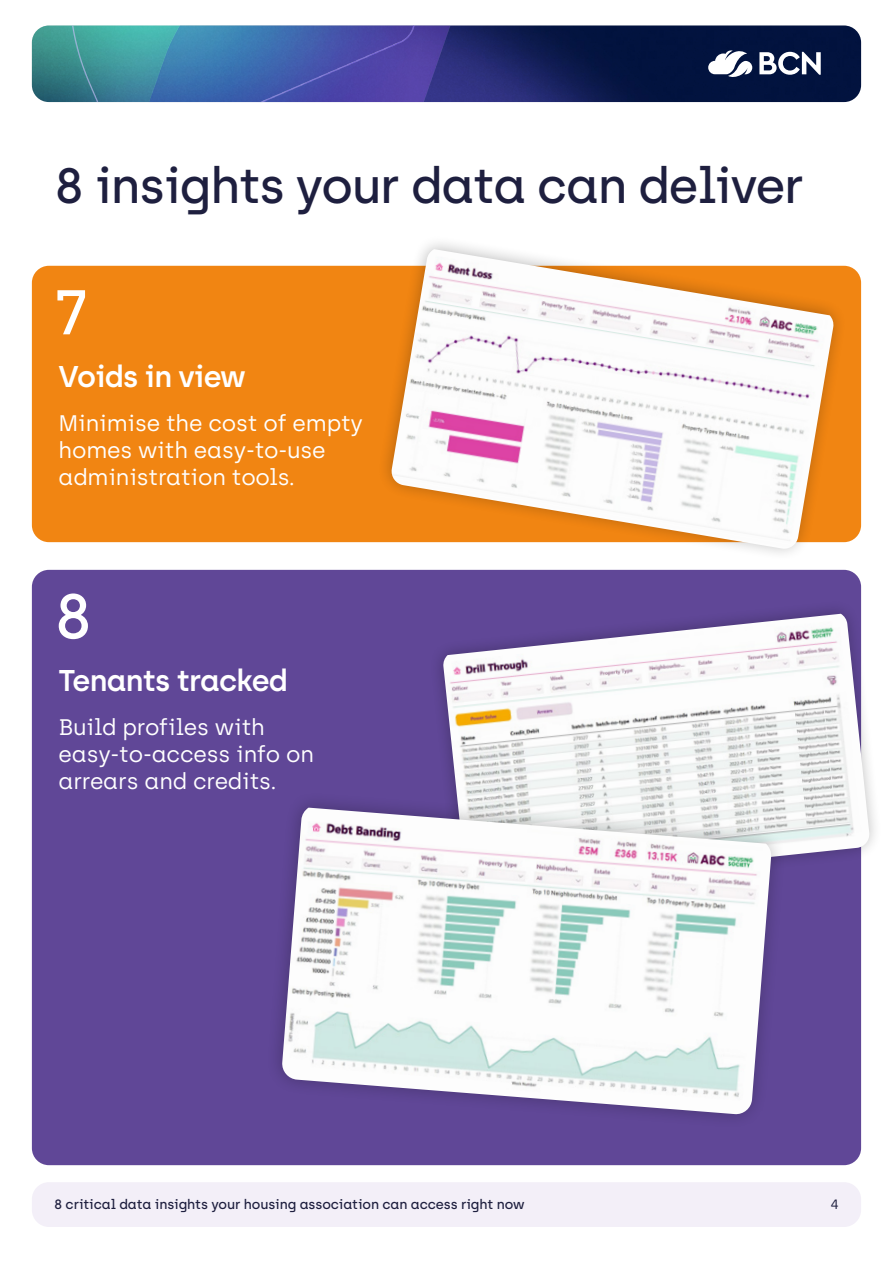
<style>
.page{position:relative;width:893px;height:1263px;background:#fff}
.page>*{position:absolute;margin:0;border:0;box-sizing:border-box;transform-origin:0 0}
.Body_lrg{font:500 63px "Archia";color:#fff}
.Large_Headline{font:500 49.5px "Archia";letter-spacing:-.025em;color:#1e1f3f}
.Body_lrg-2{font:600 30px "Archia";letter-spacing:-.025em;color:#fff}
.Body_lrg-3{font:22.5px/27px "Archia";letter-spacing:-.01em;color:#fff}
.t1{font:500 13.5px "Archia";letter-spacing:-.01em;color:#1e1f3f}
.t2{font:13.5px "Archia";color:#1e1f3f}
</style>
<div class="page">
<div style="left:32px;top:1182px;width:829px;height:45px;background:#f3eff8;border-radius:17px"></div>
<div style="left:32px;top:570px;width:829px;height:595px;background:#604797;border-radius:17px"></div>
<div style="left:32px;top:266px;width:829px;height:276px;background:#f18512;border-radius:17px"></div>
<img style="left:390px;top:249px;width:444px;height:301px">
<img style="left:443px;top:614px;width:427px;height:274px">
<svg style="left:277px;top:788px;width:514px;height:330px"></svg>
<img style="left:282px;top:808px;width:489px;height:307px">
<img style="left:32px;top:26px;width:829px;height:76px">
<img style="left:415px;top:26px;width:48px;height:76px">
<img style="left:69px;top:26px;width:346px;height:76px">
<svg style="left:708px;top:50px;width:44px;height:28px"></svg>
<svg style="left:759px;top:52px;width:62px;height:23px"></svg>
<p class="Large_Headline" style="left:54px;top:156px;width:751px">8 insights your data can deliver</p>
<p class="Body_lrg" style="left:54px;top:275px;width:36px">7</p>
<p class="Body_lrg-2" style="left:59px;top:358px;width:188px">Voids in view</p>
<p class="Body_lrg-3" style="left:59px;top:410px;width:306px">Minimise the cost of empty homes with easy-to-use administration tools.</p>
<p class="Body_lrg" style="left:54px;top:579px;width:40px">8</p>
<p class="Body_lrg-2" style="left:59px;top:663px;width:231px">Tenants tracked</p>
<p class="Body_lrg-3" style="left:59px;top:714px;width:257px">Build profiles with easy-to-access info on arrears and credits.</p>
<p class="t1" style="left:54px;top:1196px;width:472px">8 critical data insights your housing association can access right now</p>
<p class="t2" style="left:830px;top:1196px;width:10px">4</p>
</div>
